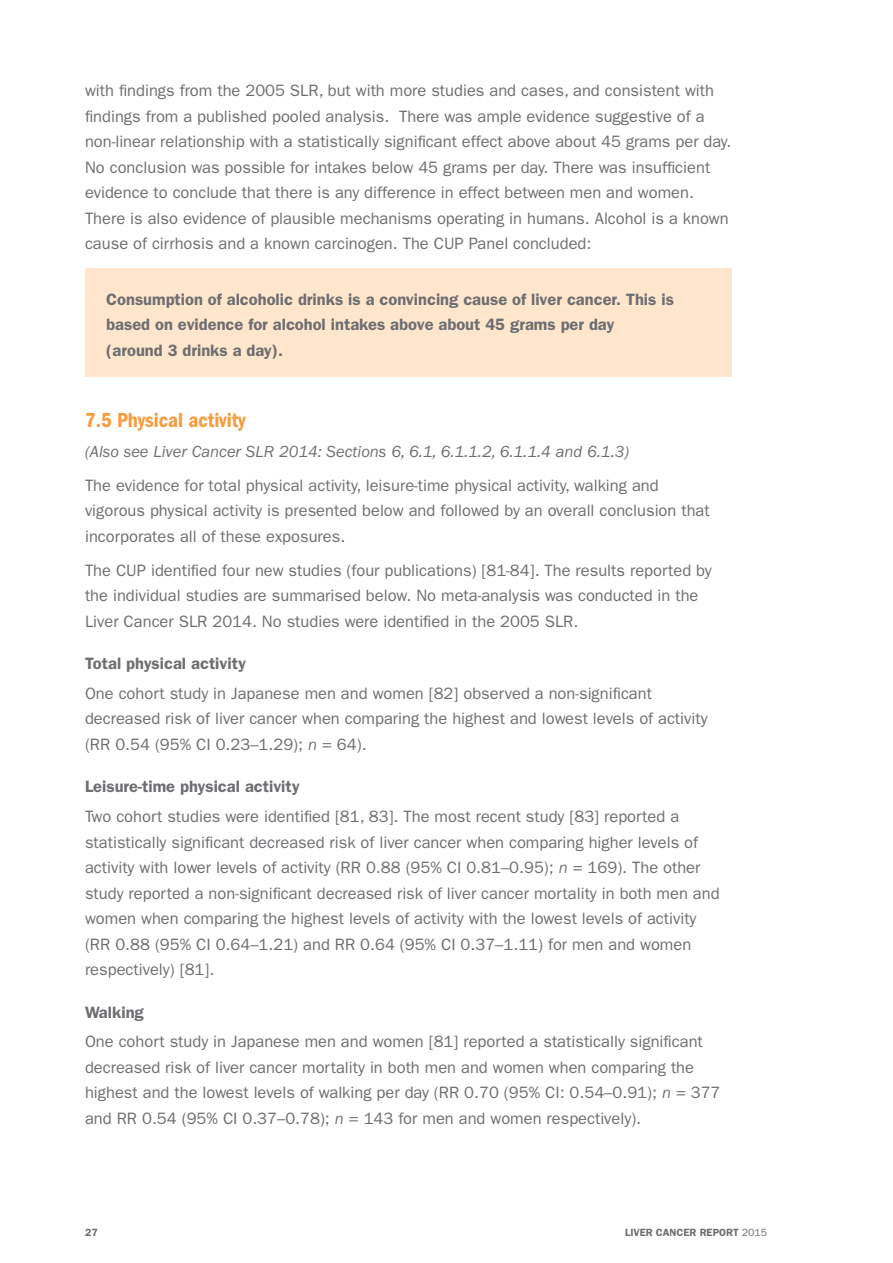
<style>
.page{position:relative;width:893px;height:1263px;background:#fff}
.page>*{position:absolute;margin:0;border:0;box-sizing:border-box;transform-origin:0 0}
.t1{font:21px "ITC Franklin Gothic Std Dm Cd";color:#f89c3f}
.t2{font:16.5px/25.5px "ITC Franklin Gothic Std";color:#6d6e71}
.t3{font:600 16.5px/25.5px "ITC Franklin Gothic Std";color:#6d6e71}
.t4{font:italic 16.5px "ITC Franklin Gothic Std";color:#6d6e71}
.t5{font:600 10.5px "ITC Franklin Gothic Std";color:#6d6e71}
.s1{font-style:italic}
.s2{font-weight:400}
</style>
<div class="page">
<div style="left:85px;top:268px;width:646px;height:108px;background:#ffe6cd"></div>
<p class="t2" style="left:85px;top:78px;width:648px">with findings from the 2005 SLR, but with more studies and cases, and consistent with findings from a published pooled analysis. There was ample evidence suggestive of a non-linear relationship with a statistically significant effect above about 45 grams per day.<br>No conclusion was possible for intakes below 45 grams per day. There was insufficient evidence to conclude that there is any difference in effect between men and women.<br>There is also evidence of plausible mechanisms operating in humans. Alcohol is a known cause of cirrhosis and a known carcinogen. The CUP Panel concluded:</p>
<p class="t3" style="left:106px;top:286px;width:569px">Consumption of alcoholic drinks is a convincing cause of liver cancer. This is based on evidence for alcohol intakes above about 45 grams per day (around 3 drinks a day).</p>
<p class="t1" style="left:85px;top:408px;width:162px">7.5 Physical activity</p>
<p class="t4" style="left:85px;top:442px;width:546px">(Also see Liver Cancer SLR 2014: Sections 6, 6.1, 6.1.1.2, 6.1.1.4 and 6.1.3)</p>
<p class="t2" style="left:85px;top:472px;width:626px">The evidence for total physical activity, leisure-time physical activity, walking and vigorous physical activity is presented below and followed by an overall conclusion that incorporates all of these exposures.</p>
<p class="t2" style="left:85px;top:557px;width:628px">The CUP identified four new studies (four publications) [81-84]. The results reported by the individual studies are summarised below. No meta-analysis was conducted in the<br>Liver Cancer SLR 2014. No studies were identified in the 2005 SLR.</p>
<p class="t3" style="left:85px;top:651px;width:162px">Total physical activity</p>
<p class="t2" style="left:85px;top:681px;width:624px">One cohort study in Japanese men and women [82] observed a non-significant decreased risk of liver cancer when comparing the highest and lowest levels of activity (RR 0.54 (95% CI 0.23–1.29); <span class="s1">n</span> = 64).</p>
<p class="t3" style="left:85px;top:774px;width:216px">Leisure-time physical activity</p>
<p class="t2" style="left:85px;top:804px;width:636px">Two cohort studies were identified [81, 83]. The most recent study [83] reported a statistically significant decreased risk of liver cancer when comparing higher levels of activity with lower levels of activity (RR 0.88 (95% CI 0.81–0.95); <span class="s1">n</span> = 169). The other study reported a non-significant decreased risk of liver cancer mortality in both men and women when comparing the highest levels of activity with the lowest levels of activity (RR 0.88 (95% CI 0.64–1.21) and RR 0.64 (95% CI 0.37–1.11) for men and women respectively) [81].</p>
<p class="t3" style="left:85px;top:999px;width:60px">Walking</p>
<p class="t2" style="left:85px;top:1029px;width:637px">One cohort study in Japanese men and women [81] reported a statistically significant decreased risk of liver cancer mortality in both men and women when comparing the highest and the lowest levels of walking per day (RR 0.70 (95% CI: 0.54–0.91); <span class="s1">n</span> = 377 and RR 0.54 (95% CI 0.37–0.78); <span class="s1">n</span> = 143 for men and women respectively).</p>
<p class="t5" style="left:85px;top:1226px;width:14px">27</p>
<p class="t5" style="left:625px;top:1226px;width:143px">LIVER CANCER REPORT <span class="s2">2015</span></p>
</div>
